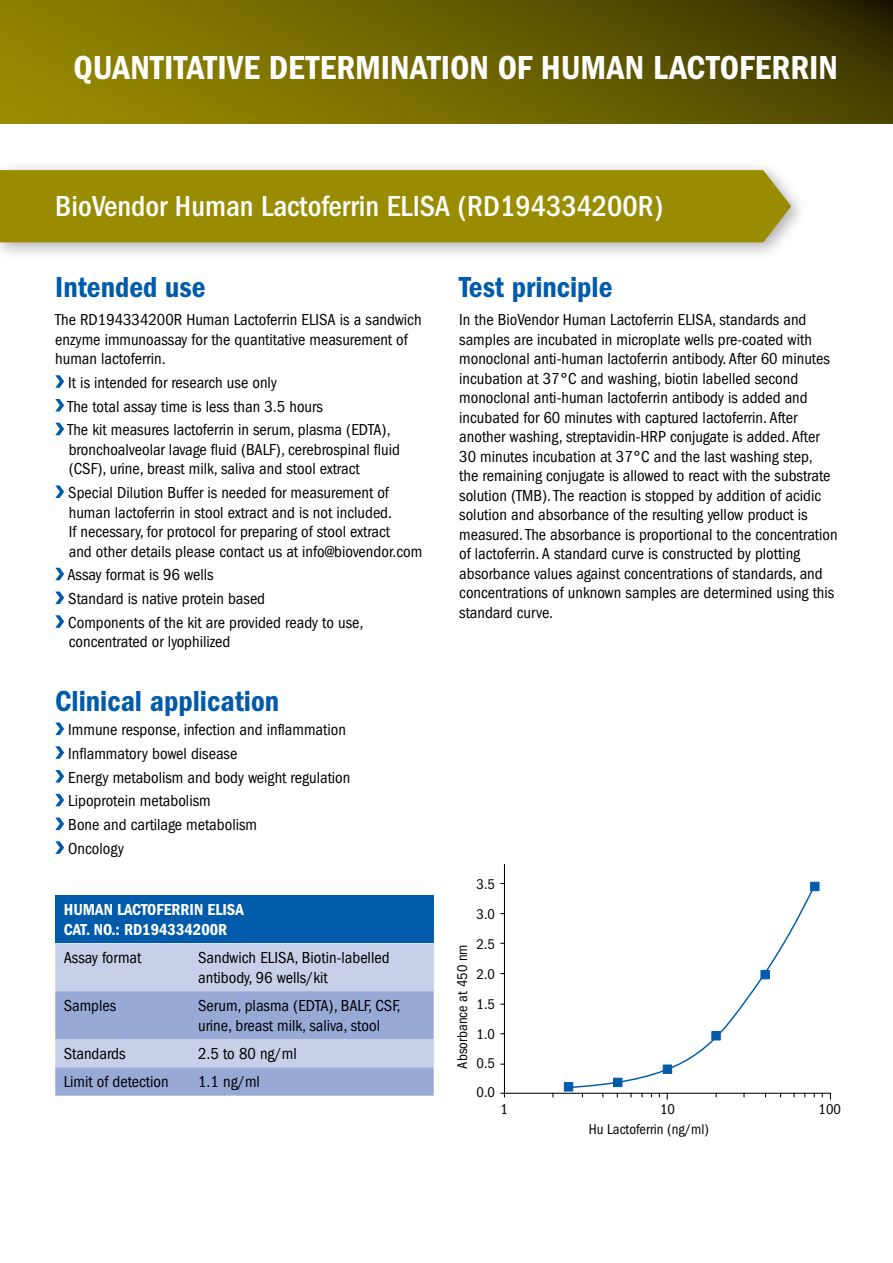
<style>
.page{position:relative;width:893px;height:1263px;background:#fff}
.page>*{position:absolute;margin:0;border:0;box-sizing:border-box;transform-origin:0 0}
.t1{font:34.5px "ITC Franklin Gothic Std Dm Cd";letter-spacing:.005em;color:#fff}
.t2{font:500 condensed 30px "ITC Franklin Gothic Std";color:#fff}
.t3{font:30px "ITC Franklin Gothic Std Dm Cd";color:#005baa}
.t4{font:condensed 16.5px/19.5px "ITC Franklin Gothic Std";color:#000}
.t5{font:16.5px/19.5px "ITC Franklin Gothic Std Dm Cd";color:#fff}
.t6{font:condensed 14.7px "ITC Franklin Gothic Std";color:#000}
</style>
<div class="page">
<svg style="left:0;top:0;width:892px;height:123px;background:#6c6200"></svg>
<div style="left:0;top:161px;width:807px;height:99px;background:#939598;opacity:.75"></div>
<div style="left:0;top:170px;width:791px;height:72px;background:#9a8c00"></div>
<svg style="left:55px;top:375px;width:9px;height:13px"></svg>
<svg style="left:55px;top:399px;width:9px;height:12px"></svg>
<svg style="left:55px;top:423px;width:9px;height:12px"></svg>
<svg style="left:55px;top:485px;width:9px;height:13px"></svg>
<svg style="left:55px;top:568px;width:9px;height:12px"></svg>
<svg style="left:55px;top:591px;width:9px;height:13px"></svg>
<svg style="left:55px;top:615px;width:9px;height:13px"></svg>
<svg style="left:55px;top:722px;width:9px;height:13px"></svg>
<svg style="left:55px;top:746px;width:9px;height:13px"></svg>
<svg style="left:55px;top:770px;width:9px;height:12px"></svg>
<svg style="left:55px;top:794px;width:9px;height:12px"></svg>
<svg style="left:55px;top:817px;width:9px;height:13px"></svg>
<svg style="left:55px;top:841px;width:9px;height:13px"></svg>
<div style="left:55px;top:895px;width:379px;height:48px;background:#005baa"></div>
<div style="left:55px;top:943px;width:379px;height:48px;background:#c7cfe9"></div>
<svg style="left:55px;top:991px;width:379px;height:105px;background:#a5b3db"></svg>
<svg style="left:892px;top:0;width:1px;height:123px"></svg>
<svg style="left:503px;top:864px;width:328px;height:230px"></svg>
<div style="left:811px;top:882px;width:8px;height:9px;background:#005baa"></div>
<div style="left:810px;top:882px;width:9px;height:9px;border:1px solid #005baa"></div>
<div style="left:564px;top:1082px;width:9px;height:9px;border:1px solid #005baa"></div>
<svg style="left:566px;top:884px;width:250px;height:205px"></svg>
<h1 class="t1" style="left:73px;top:48px;width:766px">QUANTITATIVE DETERMINATION OF HUMAN LACTOFERRIN</h1>
<h2 class="t2" style="left:55px;top:189px;width:610px">BioVendor Human Lactoferrin ELISA (RD194334200R)</h2>
<h2 class="t3" style="left:55px;top:270px;width:152px">Intended use</h2>
<p class="t4" style="left:55px;top:310px;width:368px">The RD194334200R Human Lactoferrin ELISA is a sandwich enzyme immunoassay for the quantitative measurement of human lactoferrin.</p>
<p class="t4" style="left:67px;top:370px;width:325px;line-height:23.7px">It is intended for research use only<br>The total assay time is less than 3.5 hours<br>The kit measures lactoferrin in serum, plasma (EDTA),</p>
<p class="t4" style="left:69px;top:439px;width:333px">bronchoalveolar lavage fluid (BALF), cerebrospinal fluid (CSF), urine, breast milk, saliva and stool extract</p>
<p class="t4" style="left:68px;top:483px;width:356px">Special Dilution Buffer is needed for measurement of human lactoferrin in stool extract and is not included.<br>If necessary, for protocol for preparing of stool extract<br>and other details please contact us at info@biovendor.com</p>
<p class="t4" style="left:67px;top:563px;width:297px;line-height:23.7px">Assay format is 96 wells<br>Standard is native protein based<br>Components of the kit are provided ready to use,</p>
<p class="t4" style="left:69px;top:632px;width:163px">concentrated or lyophilized</p>
<h2 class="t3" style="left:55px;top:684px;width:225px">Clinical application</h2>
<p class="t4" style="left:68px;top:718px;width:284px;line-height:23.7px">Immune response, infection and inflammation<br>Inflammatory bowel disease<br>Energy metabolism and body weight regulation<br>Lipoprotein metabolism<br>Bone and cartilage metabolism<br>Oncology</p>
<p class="t5" style="left:64px;top:900px;width:182px">HUMAN LACTOFERRIN ELISA<br>CAT. NO.: RD194334200R</p>
<p class="t4" style="left:64px;top:948px;width:79px">Assay format</p>
<p class="t4" style="left:198px;top:948px;width:193px">Sandwich ELISA, Biotin-labelled antibody, 96 wells/kit</p>
<p class="t4" style="left:64px;top:996px;width:54px">Samples</p>
<p class="t4" style="left:198px;top:996px;width:204px">Serum, plasma (EDTA), BALF, CSF, urine, breast milk, saliva, stool</p>
<p class="t4" style="left:64px;top:1043px;width:63px">Standards</p>
<p class="t4" style="left:198px;top:1043px;width:100px">2.5 to 80 ng/ml</p>
<p class="t4" style="left:64px;top:1072px;width:106px">Limit of detection</p>
<p class="t4" style="left:198px;top:1072px;width:63px">1.1 ng/ml</p>
<h2 class="t3" style="left:459px;top:270px;width:155px">Test principle</h2>
<p class="t4" style="left:459px;top:310px;width:380px">In the BioVendor Human Lactoferrin ELISA, standards and samples are incubated in microplate wells pre-coated with monoclonal anti-human lactoferrin antibody. After 60 minutes incubation at 37°C and washing, biotin labelled second monoclonal anti-human lactoferrin antibody is added and incubated for 60 minutes with captured lactoferrin. After another washing, streptavidin-HRP conjugate is added. After 30 minutes incubation at 37°C and the last washing step,<br>the remaining conjugate is allowed to react with the substrate solution (TMB). The reaction is stopped by addition of acidic solution and absorbance of the resulting yellow product is measured. The absorbance is proportional to the concentration of lactoferrin. A standard curve is constructed by plotting absorbance values against concentrations of standards, and concentrations of unknown samples are determined using this standard curve.</p>
<p class="t6" style="left:477px;top:875px;width:20px">3.5</p>
<p class="t6" style="left:454px;top:1068px;width:126px;rotate:-90deg">Absorbance at 450 nm</p>
<p class="t6" style="left:477px;top:905px;width:20px">3.0</p>
<p class="t6" style="left:477px;top:936px;width:20px">2.5</p>
<p class="t6" style="left:477px;top:965px;width:20px">2.0</p>
<p class="t6" style="left:477px;top:995px;width:20px">1.5</p>
<p class="t6" style="left:477px;top:1025px;width:20px">1.0</p>
<p class="t6" style="left:477px;top:1055px;width:20px">0.5</p>
<p class="t6" style="left:477px;top:1083px;width:20px">0.0</p>
<p class="t6" style="left:500px;top:1100px;width:9px">1</p>
<p class="t6" style="left:660px;top:1100px;width:16px">10</p>
<p class="t6" style="left:819px;top:1100px;width:24px">100</p>
<p class="t6" style="left:589px;top:1120px;width:121px">Hu Lactoferrin (ng/ml)</p>
</div>
